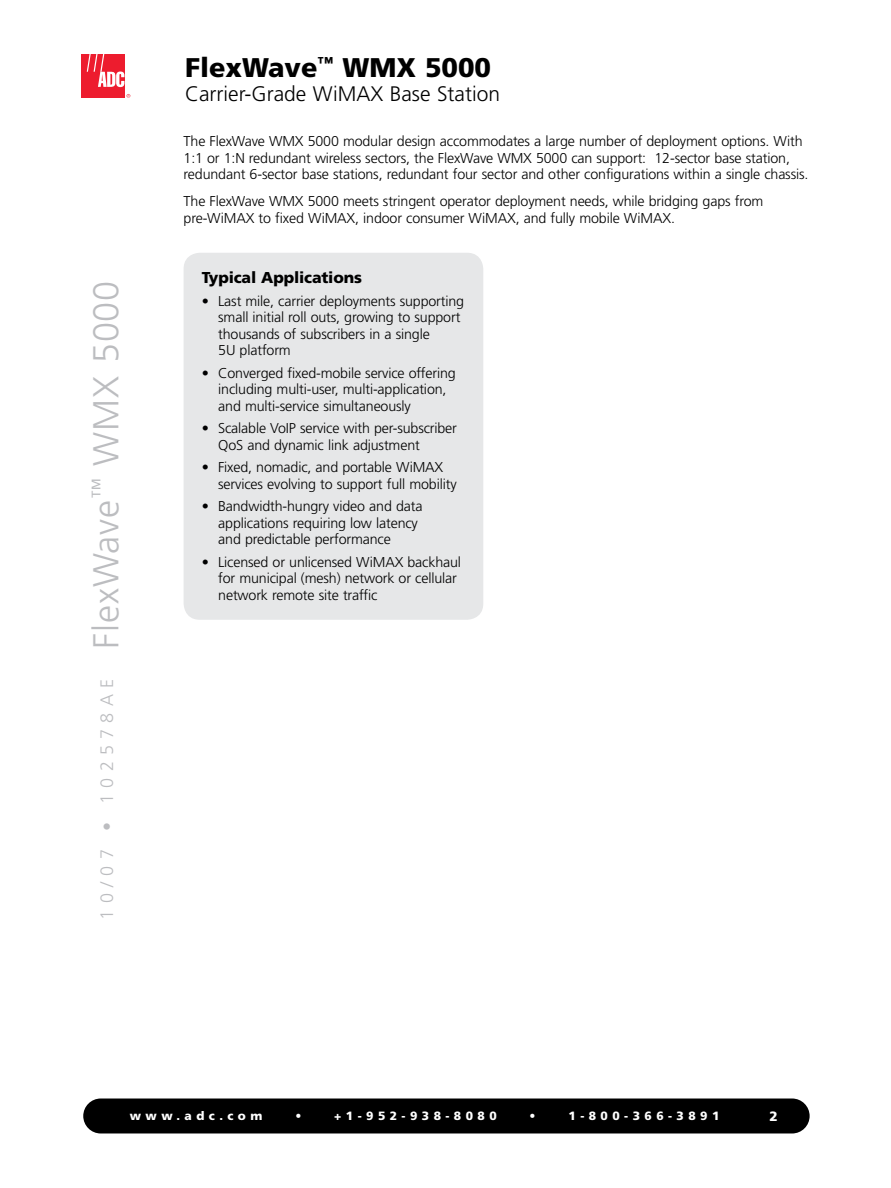
<style>
.page{position:relative;width:891px;height:1188px;background:#fff}
.page>*{position:absolute;margin:0;border:0;box-sizing:border-box;transform-origin:0 0}
.t1{font:300 36px "Frutiger";letter-spacing:.025em;color:#bcbdc0}
.t2{font:900 27px "Frutiger";color:#000}
.t3{font:300 21px "Frutiger";color:#000}
.t4{font:900 15.75px "Frutiger";letter-spacing:-.01em;color:#000}
.t5{font:300 14.25px/16.5px "Frutiger";letter-spacing:-.01em;color:#000}
.t6{font:900 13.5px "Frutiger";color:#fff}
.t7{font:900 12px "Frutiger";letter-spacing:.37em;color:#fff}
.s1{font-size:18px}
</style>
<div class="page">
<div style="left:81px;top:54px;width:43px;height:43px;background:#ed1c2e"></div>
<svg style="left:87px;top:54px;width:37px;height:33px"></svg>
<svg style="left:127px;top:94px;width:3px;height:4px"></svg>
<div style="left:83px;top:1099px;width:727px;height:34px;background:#000;border-radius:17px"></div>
<div style="left:184px;top:253px;width:299px;height:367px;background:#e6e7e8;border-radius:16px"></div>
<h1 class="t1" style="left:86px;top:920px;width:640px;rotate:-90deg"><span class="s1">1 0 / 0 7 • 1 0 2 5 7 8 A E</span> FlexWave<sup>™</sup> WMX 5000</h1>
<h2 class="t2" style="left:185px;top:51px;width:308px">FlexWave<sup>™</sup> WMX 5000</h2>
<h3 class="t3" style="left:185px;top:81px;width:316px">Carrier-Grade WiMAX Base Station</h3>
<p class="t5" style="left:184px;top:133px;width:626px">The FlexWave WMX 5000 modular design accommodates a large number of deployment options. With<br>1:1 or 1:N redundant wireless sectors, the FlexWave WMX 5000 can support: 12-sector base station, redundant 6-sector base stations, redundant four sector and other configurations within a single chassis.</p>
<p class="t5" style="left:184px;top:193px;width:581px">The FlexWave WMX 5000 meets stringent operator deployment needs, while bridging gaps from pre-WiMAX to fixed WiMAX, indoor consumer WiMAX, and fully mobile WiMAX.</p>
<p class="t4" style="left:202px;top:268px;width:162px">Typical Applications</p>
<p class="t5" style="left:218px;top:292px;width:247px;text-indent:-17px">• Last mile, carrier deployments supporting small initial roll outs, growing to support thousands of subscribers in a single<br>5U platform</p>
<p class="t5" style="left:218px;top:364px;width:239px;text-indent:-17px">• Converged fixed-mobile service offering including multi-user, multi-application, and multi-service simultaneously</p>
<p class="t5" style="left:218px;top:420px;width:240px;text-indent:-17px">• Scalable VoIP service with per-subscriber<br>QoS and dynamic link adjustment</p>
<p class="t5" style="left:218px;top:459px;width:240px;text-indent:-17px">• Fixed, nomadic, and portable WiMAX services evolving to support full mobility</p>
<p class="t5" style="left:218px;top:498px;width:206px;text-indent:-17px">• Bandwidth-hungry video and data applications requiring low latency and predictable performance</p>
<p class="t5" style="left:218px;top:553px;width:244px;text-indent:-17px">• Licensed or unlicensed WiMAX backhaul for municipal (mesh) network or cellular network remote site traffic</p>
<p class="t7" style="left:130px;top:1108px;width:134px">www.adc.com</p>
<p class="t7" style="left:295px;top:1108px;width:7px">•</p>
<p class="t7" style="left:334px;top:1108px;width:164px">+1-952-938-8080</p>
<p class="t7" style="left:530px;top:1108px;width:7px">•</p>
<p class="t7" style="left:569px;top:1108px;width:152px">1-800-366-3891</p>
<p class="t6" style="left:770px;top:1108px;width:10px">2</p>
</div>
